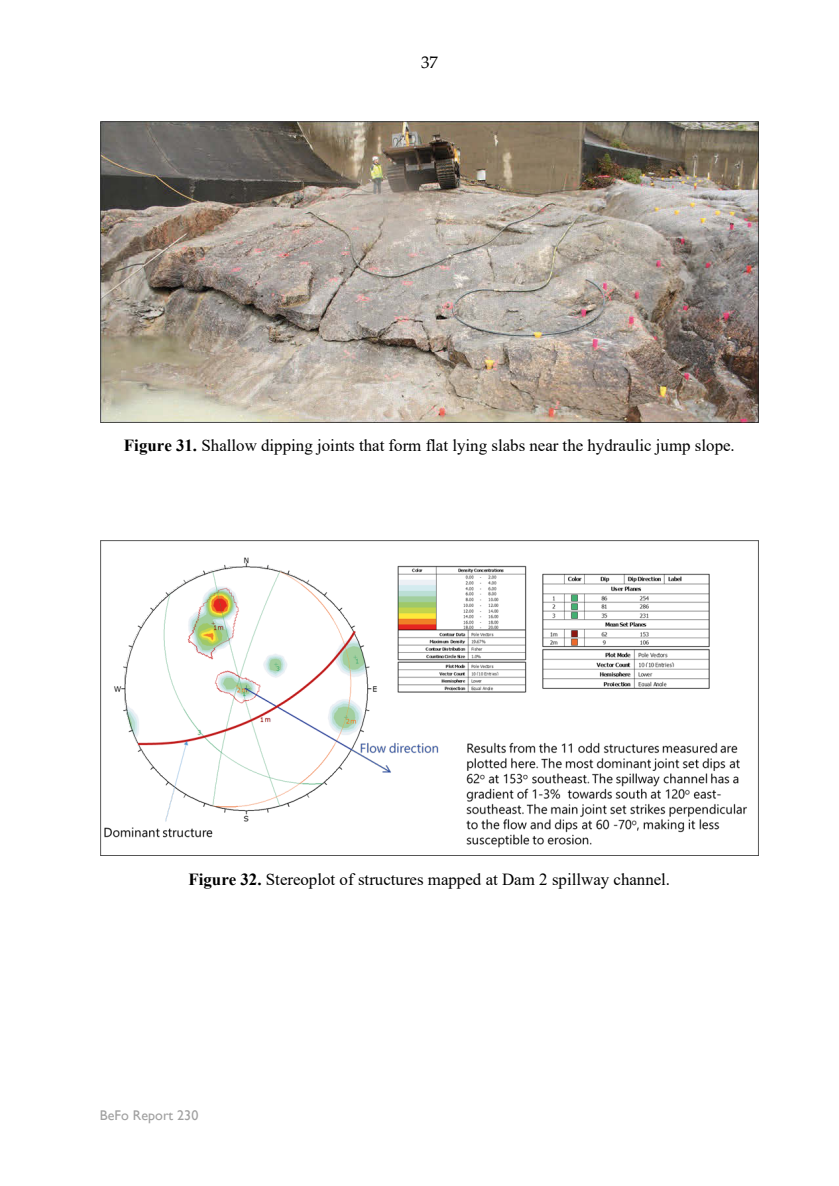
<style>
.page{position:relative;width:839px;height:1186px;background:#fff}
.page>*{position:absolute;margin:0;border:0;box-sizing:border-box;transform-origin:0 0}
.t1{font:16.97px "Times New Roman";color:#000}
.t2{font:16.97px "Palatino Linotype";color:#000}
.t3{font:14px "Gill Sans";letter-spacing:.005em;color:#a0a0a0}
.s1{font-weight:700}
</style>
<div class="page">
<img style="left:100px;top:122px;width:658px;height:300px">
<img style="left:100px;top:541px;width:658px;height:315px">
<p class="t2" style="left:421px;top:50px;width:18px">37</p>
<p class="t1" style="left:124px;top:434px;width:612px"><span class="s1">Figure 31.</span> Shallow dipping joints that form flat lying slabs near the hydraulic jump slope.</p>
<p class="t1" style="left:188px;top:867px;width:483px"><span class="s1">Figure 32.</span> Stereoplot of structures mapped at Dam 2 spillway channel.</p>
<p class="t3" style="left:100px;top:1106px;width:100px">BeFo Report 230</p>
</div>
